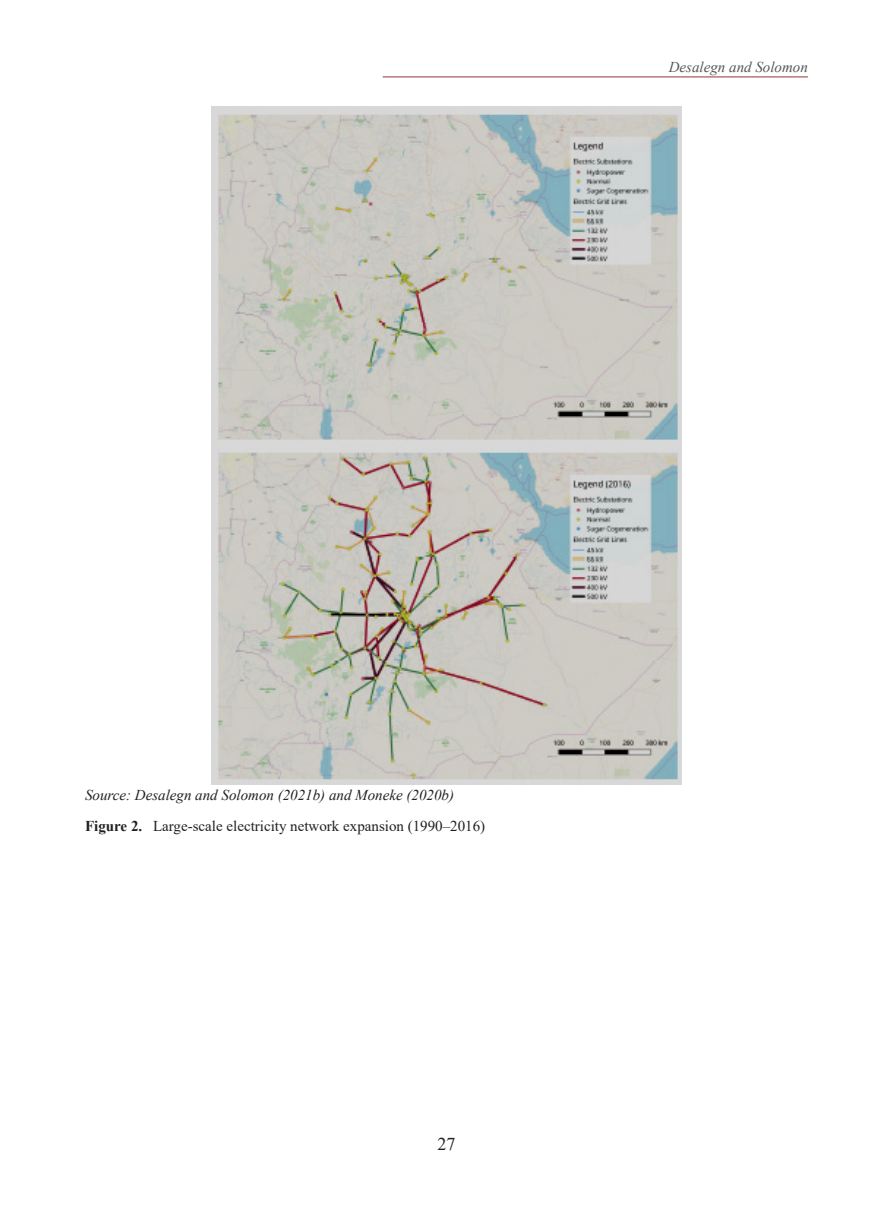
<style>
.page{position:relative;width:893px;height:1212px;background:#fff}
.page>*{position:absolute;margin:0;border:0;box-sizing:border-box;transform-origin:0 0}
.t1{font:18px "Times New Roman";color:#231f20}
.t2{font:15px "Times New Roman";color:#231f20}
.table_figure_footnot{font:italic 15px "Times New Roman";color:#231f20}
.t3{font:italic 15px "Times New Roman";color:#545555}
.s1{font-weight:700}
</style>
<div class="page">
<hr style="left:383px;top:77px;width:425px;height:1px;background:#943533">
<img style="left:211px;top:106px;width:471px;height:678px">
<p class="t3" style="left:669px;top:57px;width:141px">Desalegn and Solomon</p>
<p class="table_figure_footnot" style="left:85px;top:785px;width:370px">Source: Desalegn and Solomon (2021b) and Moneke (2020b)</p>
<p class="t2" style="left:85px;top:815px;width:402px"><span class="s1">Figure 2.</span> Large-scale electricity network expansion (1990–2016)</p>
<p class="t1" style="left:437px;top:1132px;width:19px">27</p>
</div>
